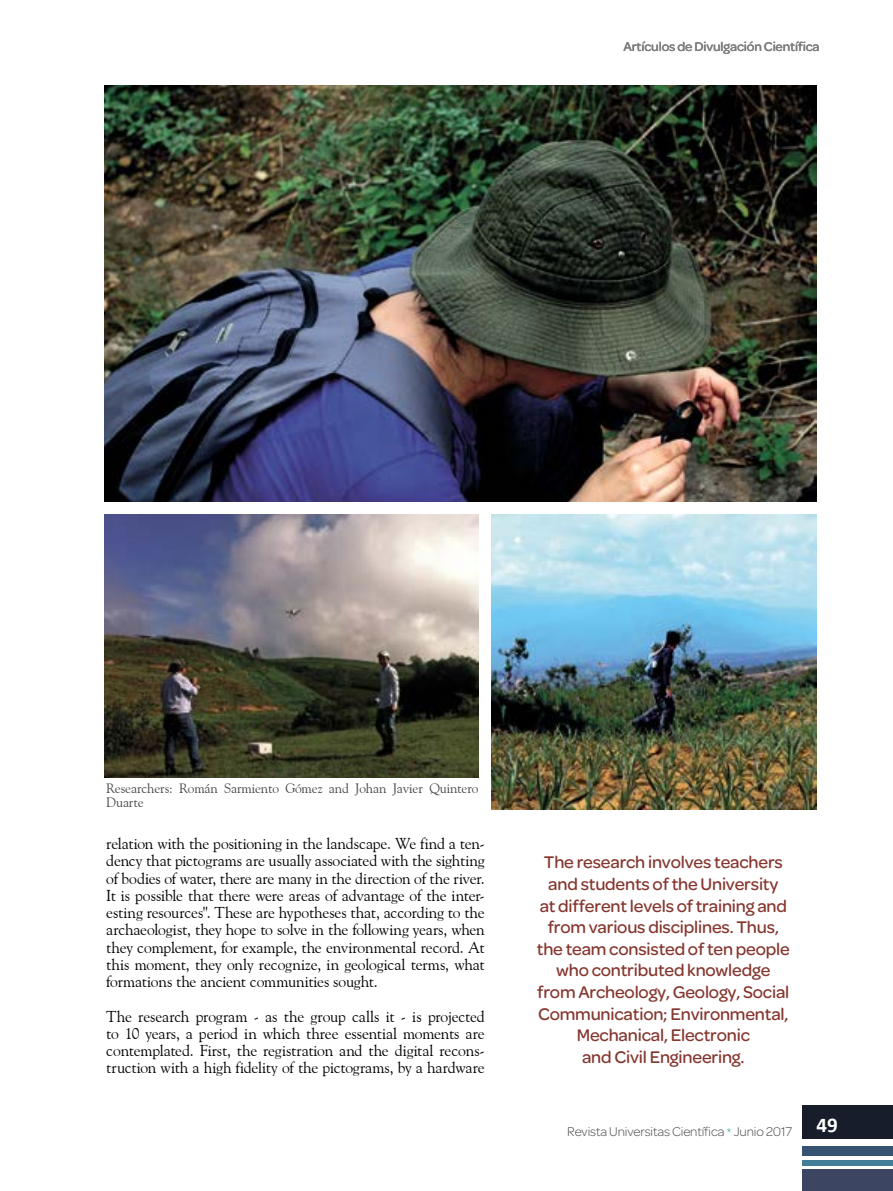
<style>
.page{position:relative;width:893px;height:1191px;background:#fff}
.page>*{position:absolute;margin:0;border:0;box-sizing:border-box;transform-origin:0 0}
.t1{font:500 18px/21.6px "Omnes";letter-spacing:-.01em;color:#85372f;text-align:center}
.t2{font:15.75px/17.2px "Goudy Old Style BT";letter-spacing:-.015em;color:#000;text-align:justify}
.t3{font:13.5px/13.5px "Goudy Old Style BT";letter-spacing:-.01em;color:#464646}
.t4{font:300 13.5px "Omnes";letter-spacing:-.01em;color:#464646}
.t5{font:500 13.5px "Omnes";letter-spacing:-.01em;color:#7c7c7c}
.s1{color:#44a9a3}
</style>
<div class="page">
<div style="left:802px;top:1146px;width:91px;height:10px;background:#365472"></div>
<div style="left:802px;top:1169px;width:91px;height:22px;background:#3c4663"></div>
<div style="left:802px;top:1160px;width:91px;height:5px;background:#437e98"></div>
<div style="left:802px;top:1105px;width:91px;height:34px;background:#181d2c"></div>
<img style="left:491px;top:514px;width:325px;height:295px">
<img style="left:104px;top:514px;width:374px;height:263px">
<img style="left:104px;top:85px;width:712px;height:417px">
<p class="t5" style="left:623px;top:39px;width:198px">Artículos de Divulgación Científica</p>
<p class="t3" style="left:106px;top:781px;width:374px">Researchers: Román Sarmiento Gómez and Johan Javier Quintero<br>Duarte</p>
<p class="t2" style="left:106px;top:834px;width:380px">relation with the positioning in the landscape. We find a ten&shy;dency that pictograms are usually associated with the sighting of bodies of water, there are many in the direction of the river.<br>It is possible that there were areas of advantage of the inter&shy;esting resources". These are hypotheses that, according to the archaeologist, they hope to solve in the following years, when they complement, for example, the environmental record. At this moment, they only recognize, in geological terms, what formations the ancient communities sought.</p>
<p class="t2" style="left:106px;top:1007px;width:380px">The research program - as the group calls it - is projected to 10 years, a period in which three essential moments are contemplated. First, the registration and the digital recons&shy;truction with a high fidelity of the pictograms, by a hardware</p>
<p class="t1" style="left:537px;top:851px;width:254px">The research involves teachers and students of the University<br>at different levels of training and from various disciplines. Thus, the team consisted of ten people who contributed knowledge from Archeology, Geology, Social<br>Communication; Environmental,<br>Mechanical, Electronic<br>and Civil Engineering.</p>
<p class="t4" style="left:567px;top:1123px;width:272px">Revista Universitas Científica <span class="s1">*</span> Junio 2017 <sup>49</sup></p>
</div>
